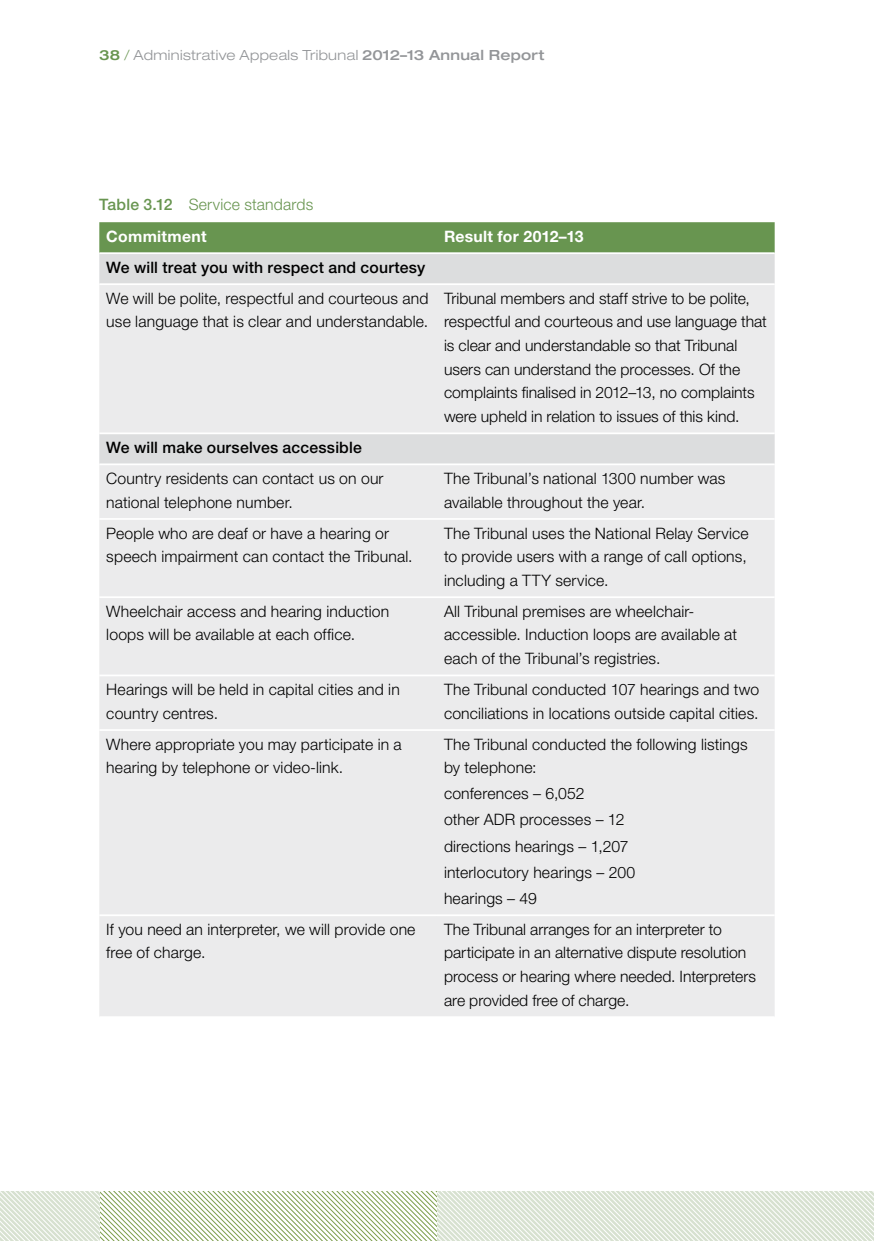
<style>
.page{position:relative;width:874px;height:1241px;background:#fff}
.page>*{position:absolute;margin:0;border:0;box-sizing:border-box;transform-origin:0 0}
.body_copy{font:300 15.75px/23.6px "Helvetica Neue LT Pro";letter-spacing:.01em;color:#000}
.D_Head{font:500 15.75px "Helvetica Neue LT Pro";letter-spacing:.01em;color:#000}
.Table_Header{font:700 15.75px "Helvetica Neue LT Pro";letter-spacing:.015em;color:#fff}
.Figure_headings{font:300 15.75px "Helvetica Neue LT Pro";letter-spacing:.01em;color:#689550}
.t1{font:300 expanded 14px "Helvetica Neue LT Pro";letter-spacing:.025em;color:#939598}
.s1{font-weight:500;color:#689550}
.s2{color:#689550}
.s3{font-weight:500}
</style>
<div class="page">
<svg style="left:0;top:1191px;width:873px;height:49px"></svg>
<div style="left:99px;top:222px;width:675px;height:30px;background:#689550"></div>
<div style="left:99px;top:254px;width:675px;height:29px;background:#dcddde"></div>
<div style="left:99px;top:285px;width:675px;height:731px;background:#ebebec"></div>
<hr style="left:99px;top:432px;width:338px;height:2px;background:#fff">
<hr style="left:437px;top:432px;width:337px;height:2px;background:#fff">
<hr style="left:99px;top:463px;width:338px;height:2px;background:#fff">
<hr style="left:437px;top:463px;width:337px;height:2px;background:#fff">
<hr style="left:99px;top:518px;width:338px;height:1px;background:#fff">
<hr style="left:437px;top:518px;width:337px;height:1px;background:#fff">
<hr style="left:99px;top:596px;width:338px;height:2px;background:#fff">
<hr style="left:437px;top:596px;width:337px;height:2px;background:#fff">
<hr style="left:99px;top:674px;width:338px;height:2px;background:#fff">
<hr style="left:437px;top:674px;width:337px;height:2px;background:#fff">
<hr style="left:99px;top:729px;width:338px;height:1px;background:#fff">
<hr style="left:437px;top:729px;width:337px;height:1px;background:#fff">
<hr style="left:99px;top:914px;width:338px;height:2px;background:#fff">
<hr style="left:437px;top:914px;width:337px;height:2px;background:#fff">
<p class="t1" style="left:99px;top:46px;width:446px"><span class="s1">38</span> <span class="s2">/</span> Administrative Appeals Tribunal <span class="s3">2012–13 Annual Report</span></p>
<p class="Figure_headings" style="left:99px;top:194px;width:215px"><span class="s3">Table 3.12</span> Service standards</p>
<p class="Table_Header" style="left:106px;top:226px;width:102px">Commitment</p>
<p class="Table_Header" style="left:444px;top:226px;width:141px">Result for 2012–13</p>
<h5 class="D_Head" style="left:106px;top:258px;width:320px">We will treat you with respect and courtesy</h5>
<p class="body_copy" style="left:106px;top:286px;width:323px">We will be polite, respectful and courteous and use language that is clear and understandable.</p>
<p class="body_copy" style="left:444px;top:286px;width:324px">Tribunal members and staff strive to be polite, respectful and courteous and use language that is clear and understandable so that Tribunal users can understand the processes. Of the complaints finalised in 2012–13, no complaints were upheld in relation to issues of this kind.</p>
<h5 class="D_Head" style="left:106px;top:438px;width:257px">We will make ourselves accessible</h5>
<p class="body_copy" style="left:106px;top:466px;width:278px">Country residents can contact us on our national telephone number.</p>
<p class="body_copy" style="left:444px;top:466px;width:283px">The Tribunal’s national 1300 number was available throughout the year.</p>
<p class="body_copy" style="left:106px;top:520px;width:307px">People who are deaf or have a hearing or speech impairment can contact the Tribunal.</p>
<p class="body_copy" style="left:444px;top:520px;width:306px;text-align:justify">The Tribunal uses the National Relay Service to provide users with a range of call options, including a TTY service.</p>
<p class="body_copy" style="left:106px;top:599px;width:284px">Wheelchair access and hearing induction loops will be available at each office.</p>
<p class="body_copy" style="left:444px;top:599px;width:294px">All Tribunal premises are wheelchair&shy;accessible. Induction loops are available at each of the Tribunal’s registries.</p>
<p class="body_copy" style="left:106px;top:677px;width:295px">Hearings will be held in capital cities and in country centres.</p>
<p class="body_copy" style="left:444px;top:677px;width:316px">The Tribunal conducted 107 hearings and two conciliations in locations outside capital cities.</p>
<p class="body_copy" style="left:106px;top:731px;width:297px">Where appropriate you may participate in a hearing by telephone or video-link.</p>
<p class="body_copy" style="left:444px;top:731px;width:305px">The Tribunal conducted the following listings by telephone:</p>
<p class="body_copy" style="left:444px;top:781px;width:142px">conferences – 6,052</p>
<p class="body_copy" style="left:444px;top:807px;width:182px">other ADR processes – 12</p>
<p class="body_copy" style="left:444px;top:833px;width:186px">directions hearings – 1,207</p>
<p class="body_copy" style="left:444px;top:859px;width:193px">interlocutory hearings – 200</p>
<p class="body_copy" style="left:444px;top:886px;width:94px">hearings – 49</p>
<p class="body_copy" style="left:106px;top:916px;width:310px">If you need an interpreter, we will provide one free of charge.</p>
<p class="body_copy" style="left:444px;top:916px;width:313px">The Tribunal arranges for an interpreter to participate in an alternative dispute resolution process or hearing where needed. Interpreters are provided free of charge.</p>
</div>
